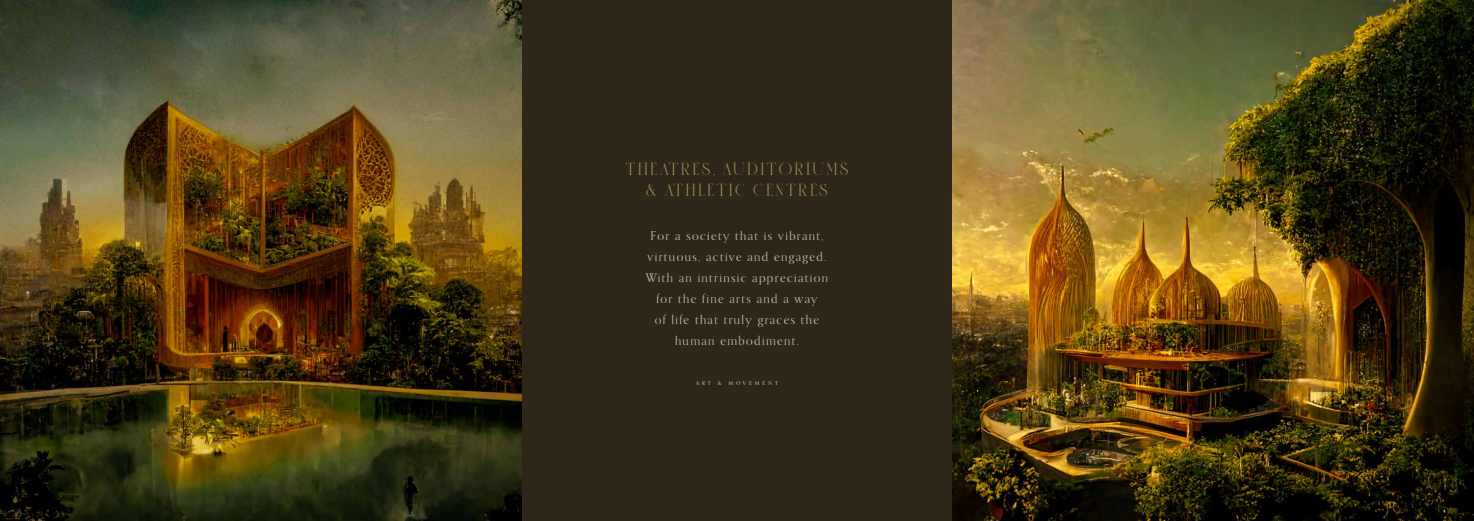
<style>
.page{position:relative;width:1474px;height:521px;background:#fff}
.page>*{position:absolute;margin:0;border:0;box-sizing:border-box;transform-origin:0 0}
.t1{font:12.25px/21px "Orpheus Pro";letter-spacing:.11em;color:#c7c3ae;text-align:center}
.t2{font:12.25px/21px "Sauvage";letter-spacing:.22em;color:#aa8f53;text-align:center}
.t3{font:500 5.25px "Orpheus Pro";letter-spacing:.555em;color:#c7c3ae}
</style>
<div class="page">
<div style="left:0;top:0;width:1473px;height:521px;background:#2e2618"></div>
<img style="left:0;top:0;width:521px;height:521px">
<img style="left:952px;top:0;width:521px;height:521px">
<p class="t2" style="left:625px;top:158px;width:224px">THEATRES, AUDITORIUMS &amp; ATHLETIC CENTRES</p>
<p class="t1" style="left:646px;top:225px;width:184px">For a society that is vibrant, virtuous, active and engaged.<br>With an intrinsic appreciation for the fine arts and a way<br>of life that truly graces the human embodiment.</p>
<p class="t3" style="left:696px;top:380px;width:16px">ART</p>
<p class="t3" style="left:718px;top:380px;width:5px">&amp;</p>
<p class="t3" style="left:728px;top:380px;width:51px">MOVEMENT</p>
</div>
